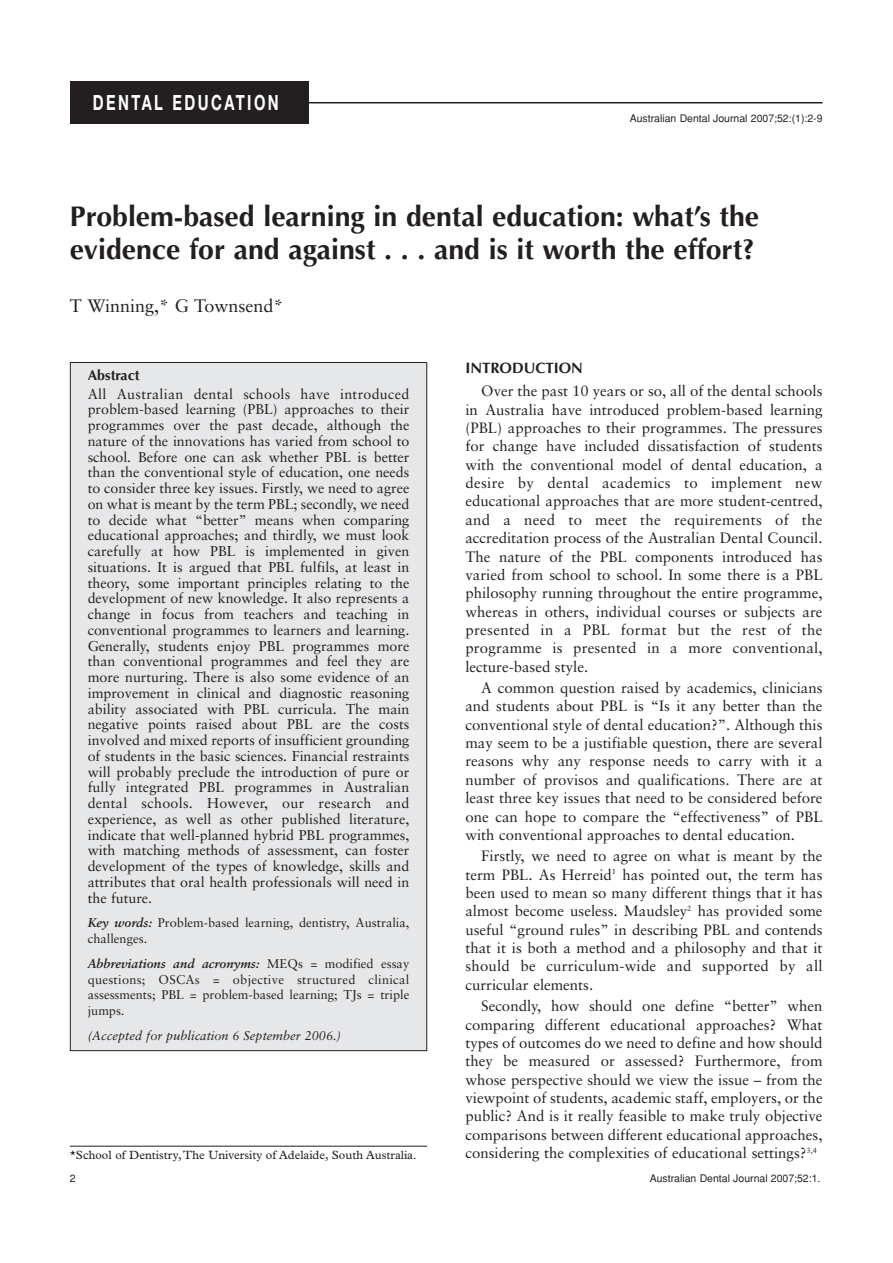
<style>
.page{position:relative;width:893px;height:1263px;background:#fff}
.page>*{position:absolute;margin:0;border:0;box-sizing:border-box;transform-origin:0 0}
.t1{font:700 28.5px/33px "Optima";color:#231f20}
.t2{font:700 21px "Helvetica Neue";letter-spacing:.165em;color:#fff;scale:.7 1}
.t3{font:18px "Sabon";color:#231f20}
.t4{font:15px/18.3px "Sabon";color:#231f20;text-align:justify}
.t5{font:700 15px "Optima";color:#231f20}
.t6{font:14.25px/15.8px "Sabon";color:#231f20;text-align:justify}
.t7{font:700 14.25px "Optima";color:#231f20}
.t8{font:12.75px/15.8px "Sabon";color:#231f20}
.t9{font:italic 12.75px "Sabon";color:#231f20}
.t10{font:12px "Plantin";color:#231f20}
.t11{font:10.5px "Helvetica";color:#231f20}
.s1{font-weight:700;font-style:italic}
</style>
<div class="page">
<div style="left:71px;top:363px;width:355px;height:687px;background:#e6e7e9"></div>
<hr style="left:70px;top:1146px;width:357px;height:1px;background:#231f20">
<hr style="left:70px;top:102px;width:753px;height:1px;background:#231f20">
<div style="left:70px;top:81px;width:234px;height:43px;background:#231f20"></div>
<h2 class="t2" style="left:93px;top:95px;width:267px">DENTAL EDUCATION</h2>
<p class="t11" style="left:630px;top:114px;width:194px">Australian Dental Journal 2007;52:(1):2-9</p>
<h1 class="t1" style="left:70px;top:203px;width:691px">Problem-based learning in dental education: what’s the evidence for and against . . . and is it worth the effort?</h1>
<p class="t3" style="left:70px;top:298px;width:215px">T Winning,* G Townsend*</p>
<p class="t7" style="left:88px;top:369px;width:53px">Abstract</p>
<p class="t6" style="left:88px;top:387px;width:323px">All Australian dental schools have introduced problem-based learning (PBL) approaches to their programmes over the past decade, although the nature of the innovations has varied from school to school. Before one can ask whether PBL is better than the conventional style of education, one needs to consider three key issues. Firstly, we need to agree on what is meant by the term PBL; secondly, we need to decide what “better” means when comparing educational approaches; and thirdly, we must look carefully at how PBL is implemented in given situations. It is argued that PBL fulfils, at least in theory, some important principles relating to the development of new knowledge. It also represents a change in focus from teachers and teaching in conventional programmes to learners and learning.<br>Generally, students enjoy PBL programmes more than conventional programmes and feel they are more nurturing. There is also some evidence of an improvement in clinical and diagnostic reasoning ability associated with PBL curricula. The main negative points raised about PBL are the costs involved and mixed reports of insufficient grounding of students in the basic sciences. Financial restraints will probably preclude the introduction of pure or fully integrated PBL programmes in Australian dental schools. However, our research and experience, as well as other published literature, indicate that well-planned hybrid PBL programmes, with matching methods of assessment, can foster development of the types of knowledge, skills and attributes that oral health professionals will need in the future.</p>
<p class="t8" style="left:88px;top:916px;width:323px"><span class="s1">Key words:</span> Problem-based learning, dentistry, Australia, challenges.</p>
<p class="t8" style="left:88px;top:957px;width:323px;text-align:justify"><span class="s1">Abbreviations and acronyms:</span> MEQs = modified essay questions; OSCAs = objective structured clinical assessments; PBL = problem-based learning; TJs = triple jumps.</p>
<p class="t9" style="left:88px;top:1030px;width:255px">(Accepted for publication 6 September 2006.)</p>
<p class="t10" style="left:70px;top:1151px;width:348px">*School of Dentistry, The University of Adelaide, South Australia.</p>
<p class="t5" style="left:465px;top:362px;width:119px">INTRODUCTION</p>
<p class="t4" style="left:465px;top:383px;width:359px;text-indent:16px">Over the past 10 years or so, all of the dental schools in Australia have introduced problem-based learning (PBL) approaches to their programmes. The pressures for change have included dissatisfaction of students with the conventional model of dental education, a desire by dental academics to implement new educational approaches that are more student-centred, and a need to meet the requirements of the accreditation process of the Australian Dental Council.<br>The nature of the PBL components introduced has varied from school to school. In some there is a PBL philosophy running throughout the entire programme, whereas in others, individual courses or subjects are presented in a PBL format but the rest of the programme is presented in a more conventional, lecture-based style.</p>
<p class="t4" style="left:465px;top:680px;width:359px;text-indent:16px">A common question raised by academics, clinicians and students about PBL is “Is it any better than the conventional style of dental education?”. Although this may seem to be a justifiable question, there are several reasons why any response needs to carry with it a number of provisos and qualifications. There are at least three key issues that need to be considered before one can hope to compare the “effectiveness” of PBL with conventional approaches to dental education.</p>
<p class="t4" style="left:465px;top:848px;width:359px;text-indent:16px">Firstly, we need to agree on what is meant by the term PBL. As Herreid<sup>1</sup> has pointed out, the term has been used to mean so many different things that it has almost become useless. Maudsley<sup>2</sup> has provided some useful “ground rules” in describing PBL and contends that it is both a method and a philosophy and that it should be curriculum-wide and supported by all curricular elements.</p>
<p class="t4" style="left:465px;top:998px;width:359px;text-indent:16px">Secondly, how should one define “better” when comparing different educational approaches? What types of outcomes do we need to define and how should they be measured or assessed? Furthermore, from whose perspective should we view the issue – from the viewpoint of students, academic staff, employers, or the public? And is it really feasible to make truly objective comparisons between different educational approaches, considering the complexities of educational settings?<sup>3,4</sup></p>
<p class="t11" style="left:70px;top:1174px;width:7px">2</p>
<p class="t11" style="left:650px;top:1174px;width:172px">Australian Dental Journal 2007;52:1.</p>
</div>
